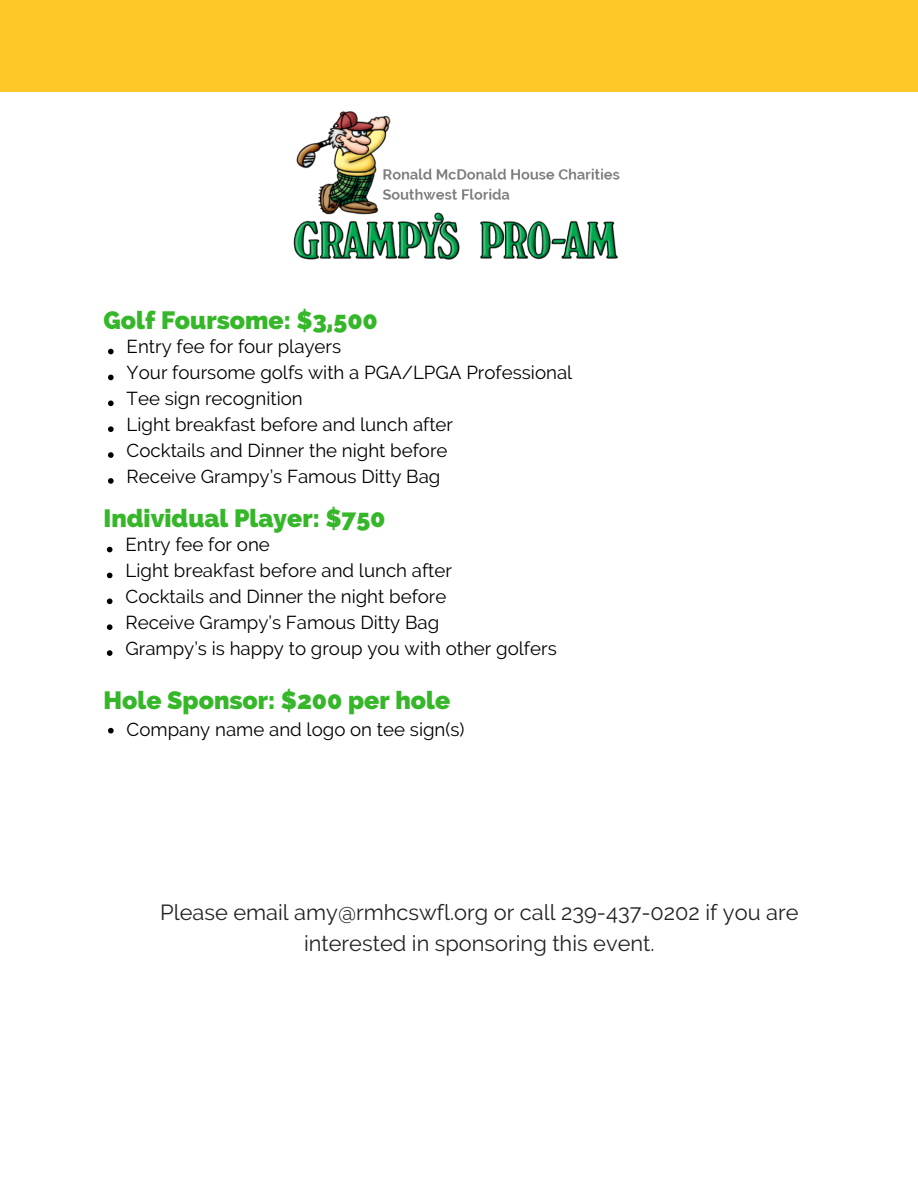
<style>
.page{position:relative;width:918px;height:1188px;background:#fff}
.page>*{position:absolute;margin:0;border:0;box-sizing:border-box;transform-origin:0 0}
.t1{font:800 24.9px "Raleway";color:#35b729}
.t2{font:21.75px/30.3px "Raleway";color:#222;text-align:center}
.t3{font:18.75px "Raleway";color:#000}
.t4{font:18.6px/25.8px "Raleway";color:#000}
</style>
<div class="page">
<div style="left:0;top:0;width:918px;height:92px;background:#ffc829"></div>
<svg style="left:108px;top:349px;width:6px;height:5px"></svg>
<svg style="left:108px;top:375px;width:6px;height:5px"></svg>
<svg style="left:108px;top:400px;width:6px;height:6px"></svg>
<svg style="left:108px;top:426px;width:6px;height:6px"></svg>
<svg style="left:108px;top:452px;width:6px;height:6px"></svg>
<svg style="left:108px;top:478px;width:6px;height:6px"></svg>
<img style="left:293px;top:111px;width:327px;height:149px">
<svg style="left:107px;top:547px;width:5px;height:5px"></svg>
<svg style="left:107px;top:573px;width:5px;height:5px"></svg>
<svg style="left:107px;top:598px;width:5px;height:6px"></svg>
<svg style="left:107px;top:624px;width:5px;height:6px"></svg>
<svg style="left:107px;top:650px;width:5px;height:6px"></svg>
<svg style="left:108px;top:728px;width:6px;height:6px"></svg>
<h1 class="t1" style="left:104px;top:305px;width:276px">Golf Foursome: $3,500</h1>
<p class="t4" style="left:127px;top:334px;width:447px">Entry fee for four players<br>Your foursome golfs with a PGA/LPGA Professional Tee sign recognition<br>Light breakfast before and lunch after<br>Cocktails and Dinner the night before<br>Receive Grampy’s Famous Ditty Bag</p>
<h1 class="t1" style="left:104px;top:503px;width:284px">Individual Player: $750</h1>
<p class="t4" style="left:126px;top:532px;width:433px">Entry fee for one<br>Light breakfast before and lunch after<br>Cocktails and Dinner the night before<br>Receive Grampy’s Famous Ditty Bag<br>Grampy’s is happy to group you with other golfers</p>
<h1 class="t1" style="left:104px;top:685px;width:348px">Hole Sponsor: $200 per hole</h1>
<p class="t3" style="left:127px;top:718px;width:339px">Company name and logo on tee sign(s)</p>
<p class="t2" style="left:160px;top:897px;width:640px">Please email amy@rmhcswfl.org or call 239-437-0202 if you are interested in sponsoring this event.</p>
</div>
